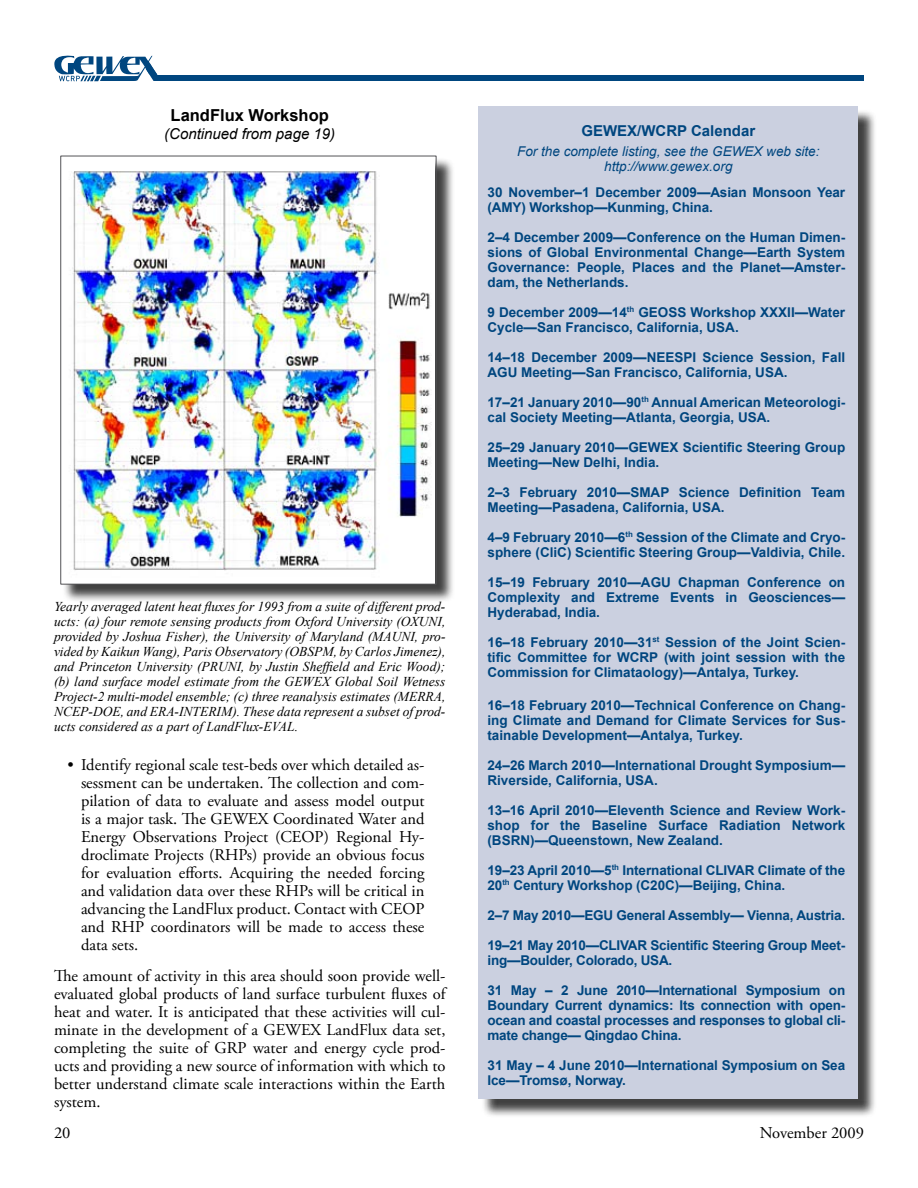
<style>
.page{position:relative;width:918px;height:1188px;background:#fff}
.page>*{position:absolute;margin:0;border:0;box-sizing:border-box;transform-origin:0 0}
.t1{font:16.5px/18px "Adobe Garamond Pro";color:#000;text-align:justify}
.t2{font:700 16.5px "Arial";color:#000}
.t3{font:italic 15px "Arial";color:#000}
.t4{font:700 15px "Arial";color:#00467f}
.t5{font:700 13.5px/15px "Arial";color:#00467f}
.t6{font:italic 13.5px/15px "Times New Roman";color:#000;text-align:justify}
.t7{font:italic 13.5px/15px "Arial";color:#00467f;text-align:center}
</style>
<div class="page">
<div style="left:155px;top:75px;width:709px;height:6px;background:#00467f"></div>
<svg style="left:54px;top:55px;width:104px;height:27px"></svg>
<div style="left:481px;top:109px;width:396px;height:1009px;background:#000;opacity:.75"></div>
<div style="left:478px;top:106px;width:380px;height:994px;background:#cbd0e0"></div>
<div style="left:62px;top:157px;width:393px;height:446px;background:#000;opacity:.75"></div>
<img style="left:60px;top:155px;width:375px;height:428px">
<p class="t2" style="left:171px;top:104px;width:160px">LandFlux Workshop</p>
<p class="t3" style="left:164px;top:124px;width:172px">(Continued from page 19)</p>
<p class="t6" style="left:54px;top:599px;width:393px">Yearly averaged latent heat fluxes for 1993 from a suite of different prod&shy;ucts: (a) four remote sensing products from Oxford University (OXUNI, provided by Joshua Fisher), the University of Maryland (MAUNI, pro&shy;vided by Kaikun Wang), Paris Observatory (OBSPM, by Carlos Jimenez), and Princeton University (PRUNI, by Justin Sheffield and Eric Wood); (b) land surface model estimate from the GEWEX Global Soil Wetness Project-2 multi-model ensemble; (c) three reanalysis estimates (MERRA, NCEP-DOE, and ERA-INTERIM). These data represent a subset of prod&shy;ucts considered as a part of LandFlux-EVAL.</p>
<p class="t1" style="left:81px;top:756px;width:345px;text-indent:-13px">• Identify regional scale test-beds over which detailed as&shy;sessment can be undertaken. The collection and com&shy;pilation of data to evaluate and assess model output is a major task. The GEWEX Coordinated Water and Energy Observations Project (CEOP) Regional Hy&shy;droclimate Projects (RHPs) provide an obvious focus for evaluation efforts. Acquiring the needed forcing and validation data over these RHPs will be critical in advancing the LandFlux product. Contact with CEOP and RHP coordinators will be made to access these data sets.</p>
<p class="t1" style="left:54px;top:967px;width:393px">The amount of activity in this area should soon provide well&shy;evaluated global products of land surface turbulent fluxes of heat and water. It is anticipated that these activities will cul&shy;minate in the development of a GEWEX LandFlux data set, completing the suite of GRP water and energy cycle prod&shy;ucts and providing a new source of information with which to better understand climate scale interactions within the Earth system.</p>
<p class="t4" style="left:581px;top:121px;width:175px">GEWEX/WCRP Calendar</p>
<p class="t7" style="left:517px;top:144px;width:304px">For the complete listing, see the GEWEX web site: http://www.gewex.org</p>
<p class="t5" style="left:488px;top:185px;width:359px">30 November–1 December 2009—Asian Monsoon Year (AMY) Workshop—Kunming, China.</p>
<p class="t5" style="left:488px;top:230px;width:359px;text-align:justify">2–4 December 2009—Conference on the Human Dimen&shy;sions of Global Environmental Change—Earth System Governance: People, Places and the Planet—Amster&shy;dam, the Netherlands.</p>
<p class="t5" style="left:487px;top:305px;width:359px">9 December 2009—14<sup>th</sup> GEOSS Workshop XXXII—Water<br>Cycle—San Francisco, California, USA.</p>
<p class="t5" style="left:487px;top:350px;width:359px">14–18 December 2009—NEESPI Science Session, Fall<br>AGU Meeting—San Francisco, California, USA.</p>
<p class="t5" style="left:487px;top:395px;width:359px">17–21 January 2010—90<sup>th</sup> Annual American Meteorologi&shy;cal Society Meeting—Atlanta, Georgia, USA.</p>
<p class="t5" style="left:488px;top:440px;width:359px">25–29 January 2010—GEWEX Scientific Steering Group<br>Meeting—New Delhi, India.</p>
<p class="t5" style="left:488px;top:485px;width:359px">2–3 February 2010—SMAP Science Definition Team<br>Meeting—Pasadena, California, USA.</p>
<p class="t5" style="left:488px;top:530px;width:359px">4–9 February 2010—6<sup>th</sup> Session of the Climate and Cryo&shy;sphere (CliC) Scientific Steering Group—Valdivia, Chile.</p>
<p class="t5" style="left:488px;top:575px;width:359px;text-align:justify">15–19 February 2010—AGU Chapman Conference on Complexity and Extreme Events in Geosciences— Hyderabad, India.</p>
<p class="t5" style="left:487px;top:635px;width:359px;text-align:justify">16–18 February 2010—31<sup>st</sup> Session of the Joint Scien&shy;tific Committee for WCRP (with joint session with the Commission for Climataology)—Antalya, Turkey.</p>
<p class="t5" style="left:487px;top:698px;width:359px;text-align:justify">16–18 February 2010—Technical Conference on Chang&shy;ing Climate and Demand for Climate Services for Sus&shy;tainable Development—Antalya, Turkey.</p>
<p class="t5" style="left:487px;top:758px;width:359px">24–26 March 2010—International Drought Symposium—<br>Riverside, California, USA.</p>
<p class="t5" style="left:487px;top:803px;width:359px;text-align:justify">13–16 April 2010—Eleventh Science and Review Work&shy;shop for the Baseline Surface Radiation Network (BSRN)—Queenstown, New Zealand.</p>
<p class="t5" style="left:487px;top:863px;width:359px">19–23 April 2010—5<sup>th</sup> International CLIVAR Climate of the<br>20<sup>th</sup> Century Workshop (C20C)—Beijing, China.</p>
<p class="t5" style="left:487px;top:908px;width:359px">2–7 May 2010—EGU General Assembly— Vienna, Austria.</p>
<p class="t5" style="left:487px;top:938px;width:359px">19–21 May 2010—CLIVAR Scientific Steering Group Meet&shy;ing—Boulder, Colorado, USA.</p>
<p class="t5" style="left:487px;top:983px;width:359px;text-align:justify">31 May – 2 June 2010—International Symposium on Boundary Current dynamics: Its connection with open&shy;ocean and coastal processes and responses to global cli&shy;mate change— Qingdao China.</p>
<p class="t5" style="left:487px;top:1058px;width:359px">31 May – 4 June 2010—International Symposium on Sea<br>Ice—Tromsø, Norway.</p>
<p class="t1" style="left:54px;top:1125px;width:18px">20</p>
<p class="t1" style="left:760px;top:1125px;width:106px">November 2009</p>
</div>
